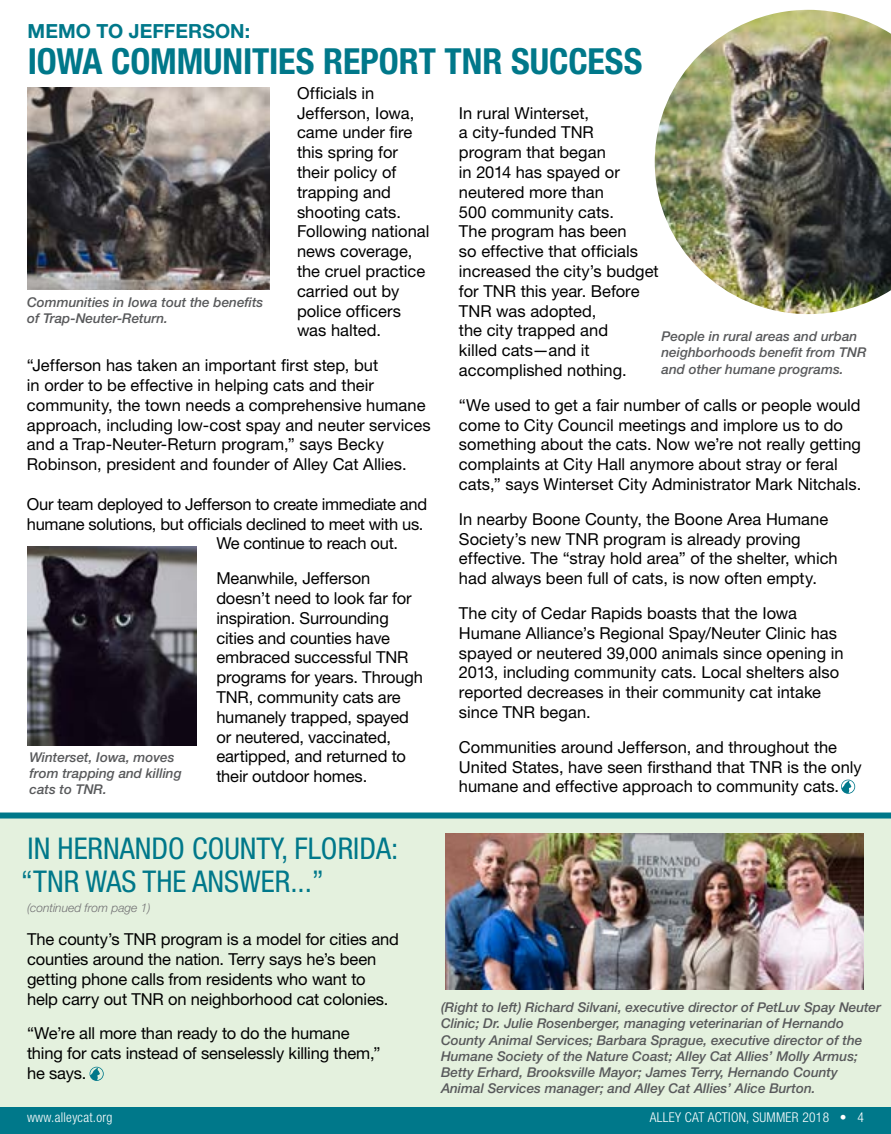
<style>
.page{position:relative;width:891px;height:1134px;background:#fff}
.page>*{position:absolute;margin:0;border:0;box-sizing:border-box;transform-origin:0 0}
.t1{font:700 condensed 36px "Helvetica Neue LT Std";letter-spacing:-.005em;color:#00788a}
.t2{font:condensed 30px/33px "Helvetica Neue LT Std";color:#00788a}
.t3{font:700 19.5px "Helvetica Neue LT Std";letter-spacing:.005em;color:#00788a}
.t4{font:16.5px/19.8px "Helvetica Neue LT Std";color:#000}
.t5{font:16.5px "Helvetica Neue LT Std";letter-spacing:-.02em;color:#000}
.t6{font:italic 500 13.5px/16.2px "Helvetica Neue LT Std";color:#58595b}
.t7{font:300 condensed 13.5px "Helvetica Neue LT Std";letter-spacing:.02em;color:#fff}
.t8{font:italic 300 12px "Helvetica Neue LT Std";color:#717073}
</style>
<div class="page">
<div style="left:0;top:816px;width:891px;height:318px;background:#e4f1de"></div>
<div style="left:0;top:1107px;width:891px;height:27px;background:#00788a"></div>
<div style="left:0;top:813px;width:891px;height:6px;background:#00788a"></div>
<img style="left:446px;top:834px;width:418px;height:155px">
<svg style="left:90px;top:1067px;width:14px;height:14px"></svg>
<svg style="left:841px;top:780px;width:14px;height:14px"></svg>
<img style="left:655px;top:10px;width:236px;height:304px">
<img style="left:27px;top:546px;width:169px;height:200px">
<img style="left:27px;top:87px;width:243px;height:203px">
<p class="t3" style="left:28px;top:19px;width:224px">MEMO TO JEFFERSON:</p>
<h1 class="t1" style="left:28px;top:39px;width:616px">IOWA COMMUNITIES REPORT TNR SUCCESS</h1>
<p class="t4" style="left:297px;top:83px;width:134px">Officials in<br>Jefferson, Iowa, came under fire this spring for their policy of trapping and shooting cats.<br>Following national news coverage, the cruel practice carried out by police officers was halted.</p>
<p class="t4" style="left:27px;top:355px;width:405px">“Jefferson has taken an important first step, but<br>in order to be effective in helping cats and their community, the town needs a comprehensive humane approach, including low-cost spay and neuter services and a Trap-Neuter-Return program,” says Becky Robinson, president and founder of Alley Cat Allies.</p>
<p class="t5" style="left:27px;top:494px;width:402px">Our team deployed to Jefferson to create immediate and</p>
<p class="t5" style="left:27px;top:514px;width:398px">humane solutions, but officials declined to meet with us.</p>
<p class="t5" style="left:216px;top:534px;width:183px">We continue to reach out.</p>
<p class="t4" style="left:216px;top:568px;width:208px">Meanwhile, Jefferson doesn’t need to look far for inspiration. Surrounding cities and counties have embraced successful TNR programs for years. Through<br>TNR, community cats are humanely trapped, spayed or neutered, vaccinated, eartipped, and returned to their outdoor homes.</p>
<p class="t6" style="left:27px;top:294px;width:238px">Communities in Iowa tout the benefits of Trap-Neuter-Return.</p>
<p class="t6" style="left:29px;top:749px;width:154px">Winterset, Iowa, moves from trapping and killing cats to TNR.</p>
<p class="t4" style="left:459px;top:103px;width:201px">In rural Winterset,<br>a city-funded TNR program that began<br>in 2014 has spayed or neutered more than<br>500 community cats.<br>The program has been<br>so effective that officials increased the city’s budget for TNR this year. Before<br>TNR was adopted,<br>the city trapped and<br>killed cats—and it accomplished nothing.</p>
<p class="t4" style="left:459px;top:395px;width:404px">“We used to get a fair number of calls or people would come to City Council meetings and implore us to do something about the cats. Now we’re not really getting complaints at City Hall anymore about stray or feral cats,” says Winterset City Administrator Mark Nitchals.</p>
<p class="t4" style="left:459px;top:509px;width:380px">In nearby Boone County, the Boone Area Humane Society’s new TNR program is already proving effective. The “stray hold area” of the shelter, which had always been full of cats, is now often empty.</p>
<p class="t4" style="left:459px;top:603px;width:386px">The city of Cedar Rapids boasts that the Iowa Humane Alliance’s Regional Spay/Neuter Clinic has spayed or neutered 39,000 animals since opening in 2013, including community cats. Local shelters also reported decreases in their community cat intake since TNR began.</p>
<p class="t4" style="left:459px;top:737px;width:404px">Communities around Jefferson, and throughout the<br>United States, have seen firsthand that TNR is the only humane and effective approach to community cats.</p>
<p class="t6" style="left:661px;top:328px;width:207px">People in rural areas and urban neighborhoods benefit from TNR and other humane programs.</p>
<h2 class="t2" style="left:21px;top:831px;width:379px">IN HERNANDO COUNTY, FLORIDA: “TNR WAS THE ANSWER...”</h2>
<p class="t8" style="left:27px;top:901px;width:125px">(continued from page 1)</p>
<p class="t4" style="left:27px;top:929px;width:373px">The county’s TNR program is a model for cities and counties around the nation. Terry says he’s been getting phone calls from residents who want to help carry out TNR on neighborhood cat colonies.</p>
<p class="t4" style="left:27px;top:1023px;width:355px">“We’re all more than ready to do the humane thing for cats instead of senselessly killing them,” he says.</p>
<p class="t6" style="left:441px;top:999px;width:442px">(Right to left) Richard Silvani, executive director of PetLuv Spay Neuter Clinic; Dr. Julie Rosenberger, managing veterinarian of Hernando County Animal Services; Barbara Sprague, executive director of the Humane Society of the Nature Coast; Alley Cat Allies’ Molly Armus; Betty Erhard, Brooksville Mayor; James Terry, Hernando County Animal Services manager; and Alley Cat Allies’ Alice Burton.</p>
<p class="t7" style="left:27px;top:1109px;width:87px">www.alleycat.org</p>
<p class="t7" style="left:650px;top:1109px;width:216px">ALLEY CAT ACTION, SUMMER 2018 • 4</p>
</div>
